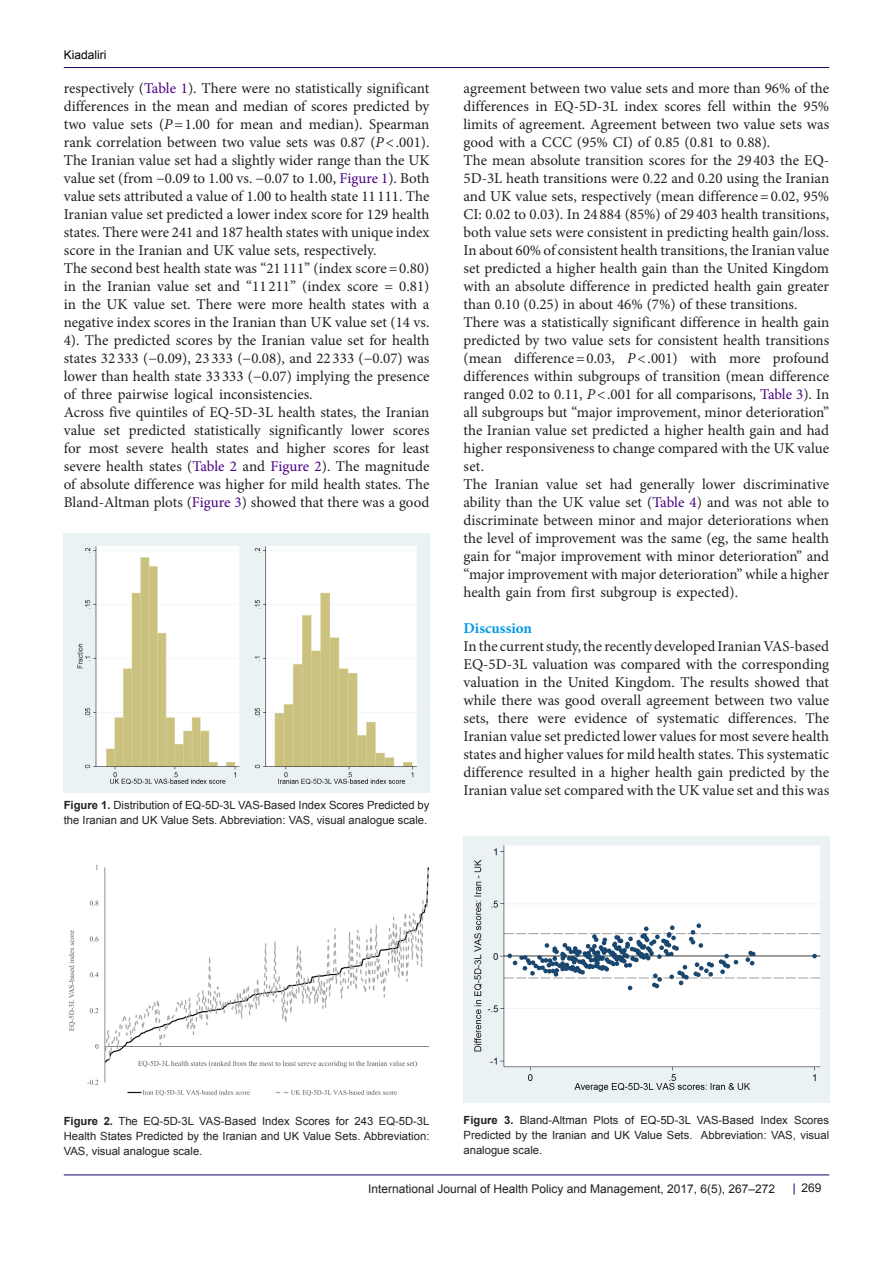
<style>
.page{position:relative;width:893px;height:1263px;background:#fff}
.page>*{position:absolute;margin:0;border:0;box-sizing:border-box;transform-origin:0 0}
.t1{font:15px/18px "Minion Pro";color:#231f20;text-align:justify}
.t2{font:700 15px "Minion Pro";color:#0099e5}
.t3{font:12px "Arial";color:#231f20}
.t4{font:12px "Arial";color:#000001}
.t5{font:11.25px/15px "Arial";color:#231f20;text-align:justify}
.s1{color:#4b0082}
.s2{font-style:italic}
.s3{font-weight:700}
</style>
<div class="page">
<hr style="left:64px;top:67px;width:765px;height:1px;background:#190066">
<hr style="left:64px;top:1175px;width:765px;height:1px;background:#190066">
<img style="left:64px;top:533px;width:365px;height:260px">
<img style="left:68px;top:865px;width:361px;height:231px">
<img style="left:463px;top:836px;width:366px;height:266px">
<p class="t4" style="left:64px;top:47px;width:44px">Kiadaliri</p>
<p class="t1" style="left:64px;top:79px;width:367px">respectively (<span class="s1">Table 1</span>). There were no statistically significant differences in the mean and median of scores predicted by two value sets (<span class="s2">P</span>=1.00 for mean and median). Spearman rank correlation between two value sets was 0.87 (<span class="s2">P</span>&lt;.001).<br>The Iranian value set had a slightly wider range than the UK value set (from −0.09 to 1.00 vs. −0.07 to 1.00, <span class="s1">Figure 1</span>). Both value sets attributed a value of 1.00 to health state 11 111. The Iranian value set predicted a lower index score for 129 health states. There were 241 and 187 health states with unique index score in the Iranian and UK value sets, respectively.</p>
<p class="t1" style="left:64px;top:259px;width:367px">The second best health state was “21 111” (index score=0.80) in the Iranian value set and “11 211” (index score = 0.81) in the UK value set. There were more health states with a negative index scores in the Iranian than UK value set (14 vs.<br>4). The predicted scores by the Iranian value set for health states 32 333 (−0.09), 23 333 (−0.08), and 22 333 (−0.07) was lower than health state 33 333 (−0.07) implying the presence of three pairwise logical inconsistencies.</p>
<p class="t1" style="left:64px;top:403px;width:367px">Across five quintiles of EQ-5D-3L health states, the Iranian value set predicted statistically significantly lower scores for most severe health states and higher scores for least severe health states (<span class="s1">Table 2</span> and <span class="s1">Figure 2</span>). The magnitude of absolute difference was higher for mild health states. The Bland-Altman plots (<span class="s1">Figure 3</span>) showed that there was a good</p>
<p class="t5" style="left:64px;top:798px;width:367px"><span class="s3">Figure 1.</span> Distribution of EQ-5D-3L VAS-Based Index Scores Predicted by the Iranian and UK Value Sets. Abbreviation: VAS, visual analogue scale.</p>
<p class="t1" style="left:463px;top:79px;width:367px">agreement between two value sets and more than 96% of the differences in EQ-5D-3L index scores fell within the 95% limits of agreement. Agreement between two value sets was good with a CCC (95% CI) of 0.85 (0.81 to 0.88).</p>
<p class="t1" style="left:463px;top:151px;width:367px">The mean absolute transition scores for the 29 403 the EQ-5D-3L heath transitions were 0.22 and 0.20 using the Iranian and UK value sets, respectively (mean difference=0.02, 95% CI: 0.02 to 0.03). In 24 884 (85%) of 29 403 health transitions, both value sets were consistent in predicting health gain/loss.<br>In about 60% of consistent health transitions, the Iranian value set predicted a higher health gain than the United Kingdom with an absolute difference in predicted health gain greater than 0.10 (0.25) in about 46% (7%) of these transitions.</p>
<p class="t1" style="left:463px;top:313px;width:367px">There was a statistically significant difference in health gain predicted by two value sets for consistent health transitions (mean difference=0.03, <span class="s2">P</span>&lt;.001) with more profound differences within subgroups of transition (mean difference ranged 0.02 to 0.11, <span class="s2">P</span>&lt;.001 for all comparisons, <span class="s1">Table 3</span>). In all subgroups but “major improvement, minor deterioration” the Iranian value set predicted a higher health gain and had higher responsiveness to change compared with the UK value set.</p>
<p class="t1" style="left:463px;top:475px;width:367px">The Iranian value set had generally lower discriminative ability than the UK value set (<span class="s1">Table 4</span>) and was not able to discriminate between minor and major deteriorations when the level of improvement was the same (eg, the same health gain for “major improvement with minor deterioration” and “major improvement with major deterioration” while a higher health gain from first subgroup is expected).</p>
<p class="t2" style="left:463px;top:618px;width:70px">Discussion</p>
<p class="t1" style="left:463px;top:637px;width:367px">In the current study, the recently developed Iranian VAS-based EQ-5D-3L valuation was compared with the corresponding valuation in the United Kingdom. The results showed that while there was good overall agreement between two value sets, there were evidence of systematic differences. The Iranian value set predicted lower values for most severe health states and higher values for mild health states. This systematic difference resulted in a higher health gain predicted by the Iranian value set compared with the UK value set and this was</p>
<p class="t5" style="left:64px;top:1113px;width:367px"><span class="s3">Figure 2.</span> The EQ-5D-3L VAS-Based Index Scores for 243 EQ-5D-3L Health States Predicted by the Iranian and UK Value Sets. Abbreviation:<br>VAS, visual analogue scale.</p>
<p class="t5" style="left:463px;top:1113px;width:367px"><span class="s3">Figure 3.</span> Bland-Altman Plots of EQ-5D-3L VAS-Based Index Scores Predicted by the Iranian and UK Value Sets. Abbreviation: VAS, visual analogue scale.</p>
<p class="t3" style="left:368px;top:1180px;width:408px">International Journal of Health Policy and Management, 2017, 6(5), 267–272</p>
<p class="t3" style="left:801px;top:1180px;width:22px">269</p>
</div>
